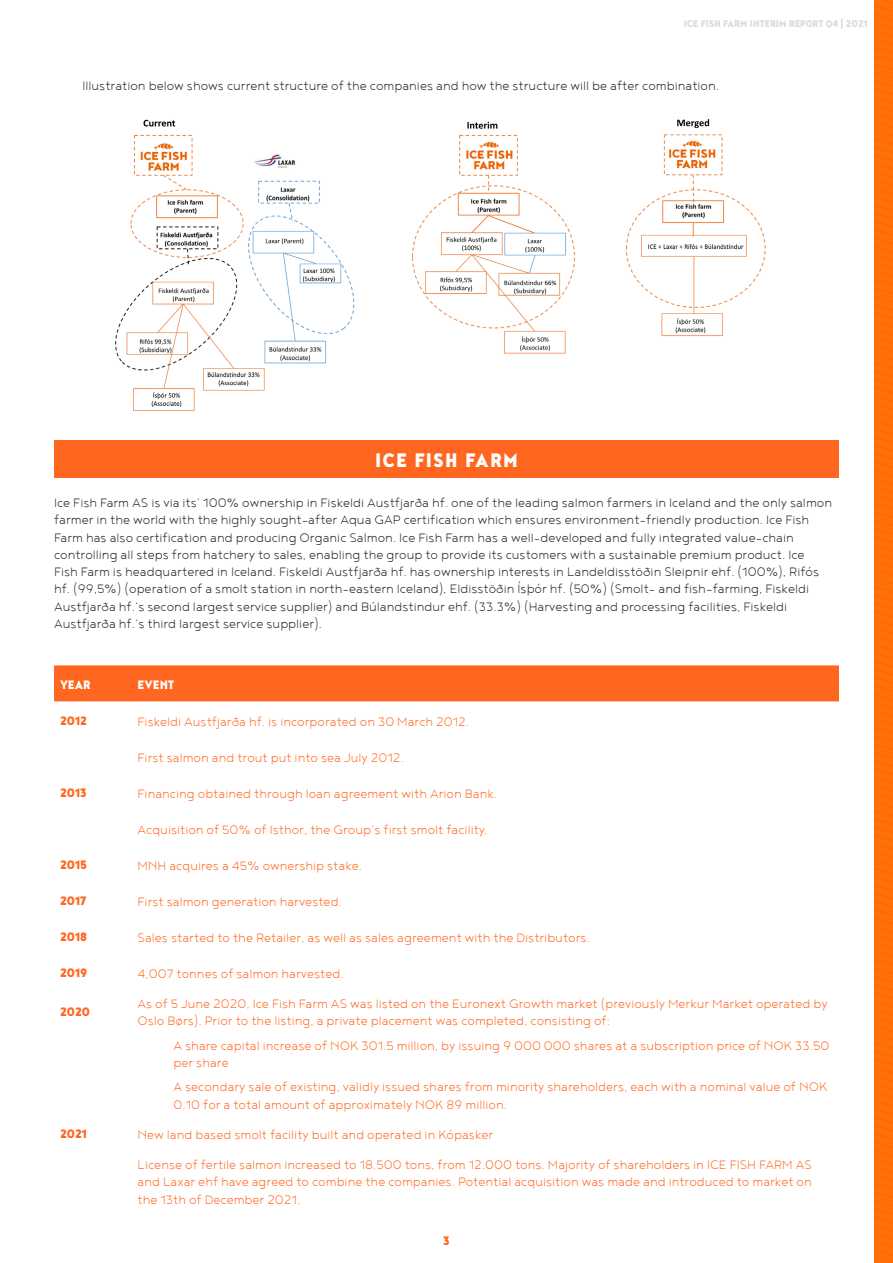
<style>
.page{position:relative;width:893px;height:1263px;background:#fff}
.page>*{position:absolute;margin:0;border:0;box-sizing:border-box;transform-origin:0 0}
.Heading_1{font:900 24px "Noyh Geometric Slim";letter-spacing:.055em;color:#fff}
.t1{font:300 15px/17.2px "Noyh W01";color:#ff661f}
.Normal_BULLETS{font:300 15px/17.2px "Noyh W01";color:#231f20}
.t2{font:900 15px "Noyh Geometric Slim";color:#ff661f}
.Normal_BOLD{font:900 15px "Noyh Geometric Slim";color:#fff}
.t3{font:900 12px "Noyh Geometric Slim";color:#dcdcdc}
</style>
<div class="page">
<img style="left:875px;top:0;width:18px;height:1263px">
<div style="left:54px;top:440px;width:785px;height:38px;background:#ff661f"></div>
<div style="left:54px;top:665px;width:785px;height:36px;background:#ff661f"></div>
<img style="left:115px;top:119px;width:651px;height:292px">
<p class="t3" style="left:684px;top:16px;width:185px">ICE FISH FARM INTERIM REPORT Q4 | 2021</p>
<p class="Normal_BULLETS" style="left:82px;top:76px;width:638px">Illustration below shows current structure of the companies and how the structure will be after combination.</p>
<p class="Heading_1" style="left:375px;top:446px;width:144px">ICE FISH FARM</p>
<p class="Normal_BULLETS" style="left:54px;top:494px;width:780px">Ice Fish Farm AS is via its’ 100% ownership in Fiskeldi Austfjarða hf. one of the leading salmon farmers in Iceland and the only salmon farmer in the world with the highly sought-after Aqua GAP certification which ensures environment-friendly production. Ice Fish Farm has also certification and producing Organic Salmon. Ice Fish Farm has a well-developed and fully integrated value-chain controlling all steps from hatchery to sales, enabling the group to provide its customers with a sustainable premium product. Ice Fish Farm is headquartered in Iceland. Fiskeldi Austfjarða hf. has ownership interests in Landeldisstöðin Sleipnir ehf. (100%), Rifós hf. (99,5%) (operation of a smolt station in north-eastern Iceland), Eldisstöðin Ísþór hf. (50%) (Smolt- and fish-farming, Fiskeldi Austfjarða hf.’s second largest service supplier) and Búlandstindur ehf. (33.3%) (Harvesting and processing facilities, Fiskeldi Austfjarða hf.’s third largest service supplier).</p>
<p class="Normal_BOLD" style="left:60px;top:676px;width:32px">YEAR</p>
<p class="Normal_BOLD" style="left:138px;top:676px;width:38px">EVENT</p>
<p class="t2" style="left:60px;top:712px;width:29px">2012</p>
<p class="t1" style="left:138px;top:712px;width:333px">Fiskeldi Austfjarða hf. is incorporated on 30 March 2012.</p>
<p class="t1" style="left:138px;top:748px;width:268px">First salmon and trout put into sea July 2012.</p>
<p class="t2" style="left:60px;top:784px;width:28px">2013</p>
<p class="t1" style="left:138px;top:784px;width:361px">Financing obtained through loan agreement with Arion Bank.</p>
<p class="t1" style="left:138px;top:820px;width:351px">Acquisition of 50% of Isthor, the Group’s first smolt facility.</p>
<p class="t2" style="left:60px;top:856px;width:28px">2015</p>
<p class="t1" style="left:138px;top:856px;width:226px">MNH acquires a 45% ownership stake.</p>
<p class="t2" style="left:60px;top:892px;width:28px">2017</p>
<p class="t1" style="left:138px;top:892px;width:206px">First salmon generation harvested.</p>
<p class="t2" style="left:60px;top:928px;width:29px">2018</p>
<p class="t1" style="left:138px;top:928px;width:454px">Sales started to the Retailer, as well as sales agreement with the Distributors.</p>
<p class="t2" style="left:60px;top:964px;width:29px">2019</p>
<p class="t1" style="left:138px;top:964px;width:208px">4,007 tonnes of salmon harvested.</p>
<p class="t2" style="left:60px;top:1002px;width:32px">2020</p>
<p class="t1" style="left:138px;top:994px;width:692px">As of 5 June 2020, Ice Fish Farm AS was listed on the Euronext Growth market (previously Merkur Market operated by<br>Oslo Børs). Prior to the listing, a private placement was completed, consisting of:</p>
<p class="t1" style="left:174px;top:1036px;width:657px">A share capital increase of NOK 301.5 million, by issuing 9 000 000 shares at a subscription price of NOK 33.50 per share</p>
<p class="t1" style="left:174px;top:1078px;width:655px">A secondary sale of existing, validly issued shares from minority shareholders, each with a nominal value of NOK<br>0.10 for a total amount of approximately NOK 89 million.</p>
<p class="t2" style="left:60px;top:1125px;width:29px">2021</p>
<p class="t1" style="left:138px;top:1125px;width:357px">New land based smolt facility built and operated in Kópasker</p>
<p class="t1" style="left:138px;top:1156px;width:676px;text-align:justify">License of fertile salmon increased to 18.500 tons, from 12.000 tons. Majority of shareholders in ICE FISH FARM AS and Laxar ehf have agreed to combine the companies. Potential acquisition was made and introduced to market on the 13th of December 2021.</p>
<p class="t2" style="left:443px;top:1231px;width:8px">3</p>
</div>
